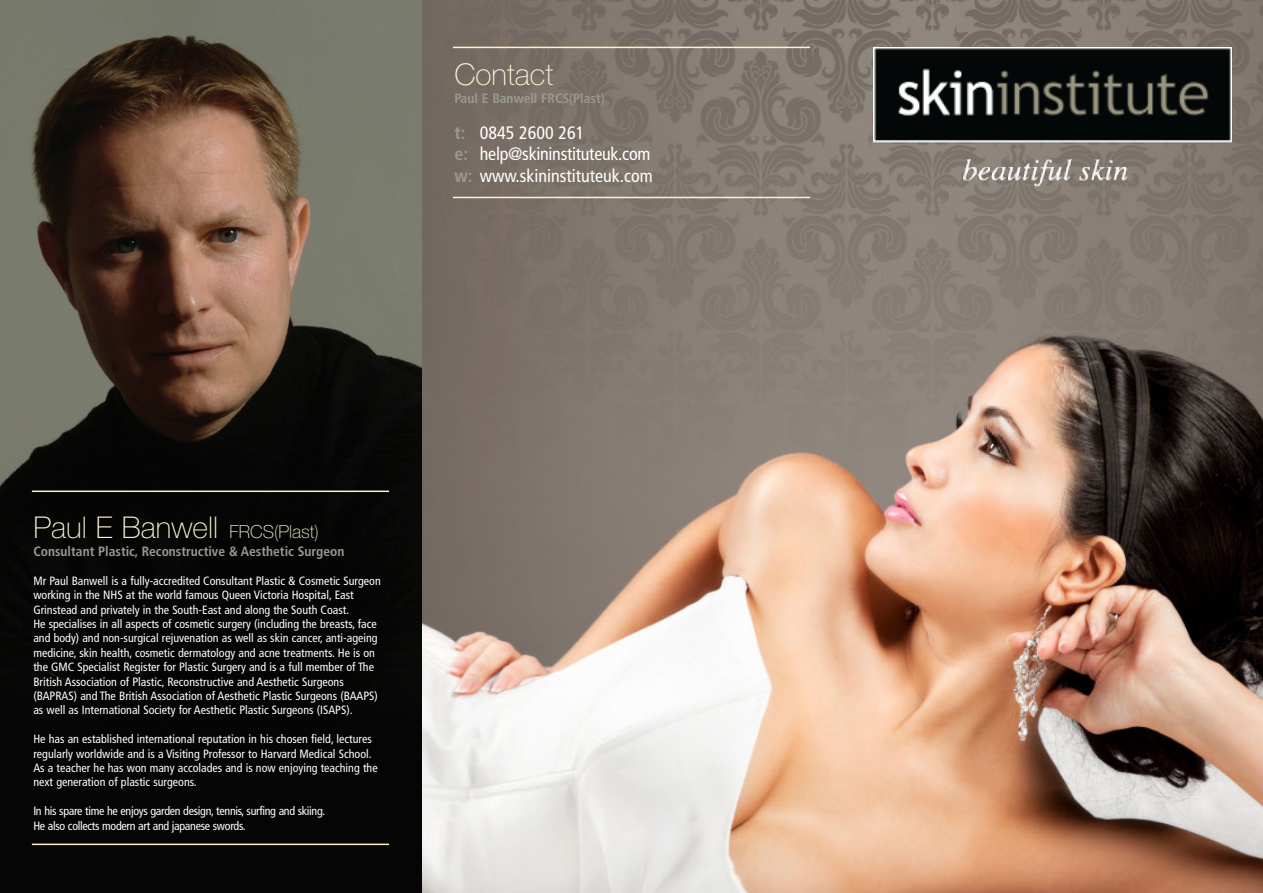
<style>
.page{position:relative;width:1263px;height:893px;background:#fff}
.page>*{position:absolute;margin:0;border:0;box-sizing:border-box;transform-origin:0 0}
.t1{font:100 30px "Helvetica Neue";color:#fcf5d3}
.t2{font:condensed 18px "Frutiger";color:#fff}
.t3{font:700 condensed 13.5px "Frutiger";color:#9b9a8f}
.t4{font:condensed 12px/14.4px "Frutiger";color:#fff}
.t5{font:condensed 12px/14.4px "Frutiger";letter-spacing:-.025em;color:#fff}
.s1{font-weight:700;color:#9b9a8f}
.s2{font-size:18px}
</style>
<div class="page">
<img style="left:421px;top:0;width:842px;height:893px">
<img style="left:0;top:0;width:421px;height:893px">
<hr style="left:32px;top:844px;width:357px;height:1px;background:#fbf2c8">
<hr style="left:32px;top:491px;width:357px;height:1px;background:#fbf2c8">
<hr style="left:453px;top:197px;width:357px;height:1px;background:#fbf2c8">
<hr style="left:453px;top:47px;width:357px;height:1px;background:#fbf2c8">
<img style="left:874px;top:48px;width:358px;height:148px">
<p class="t1" style="left:454px;top:57px;width:100px">Contact</p>
<p class="t3" style="left:454px;top:90px;width:152px">Paul E Banwell FRCS(Plast)</p>
<p class="t2" style="left:454px;top:122px;width:132px"><span class="s1">t:</span> 0845 2600 261</p>
<p class="t2" style="left:454px;top:143px;width:197px"><span class="s1">e:</span> help@skininstituteuk.com</p>
<p class="t2" style="left:454px;top:165px;width:200px"><span class="s1">w:</span> www.skininstituteuk.com</p>
<p class="t1" style="left:33px;top:511px;width:287px">Paul E Banwell <span class="s2">FRCS(Plast)</span></p>
<p class="t3" style="left:33px;top:543px;width:313px">Consultant Plastic, Reconstructive &amp; Aesthetic Surgeon</p>
<p class="t4" style="left:33px;top:574px;width:349px">Mr Paul Banwell is a fully-accredited Consultant Plastic &amp; Cosmetic Surgeon working in the NHS at the world famous Queen Victoria Hospital, East Grinstead and privately in the South-East and along the South Coast.<br>He specialises in all aspects of cosmetic surgery (including the breasts, face and body) and non-surgical rejuvenation as well as skin cancer, anti-ageing medicine, skin health, cosmetic dermatology and acne treatments. He is on the GMC Specialist Register for Plastic Surgery and is a full member of The British Association of Plastic, Reconstructive and Aesthetic Surgeons (BAPRAS) and The British Association of Aesthetic Plastic Surgeons (BAAPS) as well as International Society for Aesthetic Plastic Surgeons (ISAPS).</p>
<p class="t4" style="left:33px;top:732px;width:346px">He has an established international reputation in his chosen field, lectures regularly worldwide and is a Visiting Professor to Harvard Medical School.<br>As a teacher he has won many accolades and is now enjoying teaching the next generation of plastic surgeons.</p>
<p class="t5" style="left:33px;top:804px;width:294px">In his spare time he enjoys garden design, tennis, surfing and skiing.<br>He also collects modern art and japanese swords.</p>
</div>
